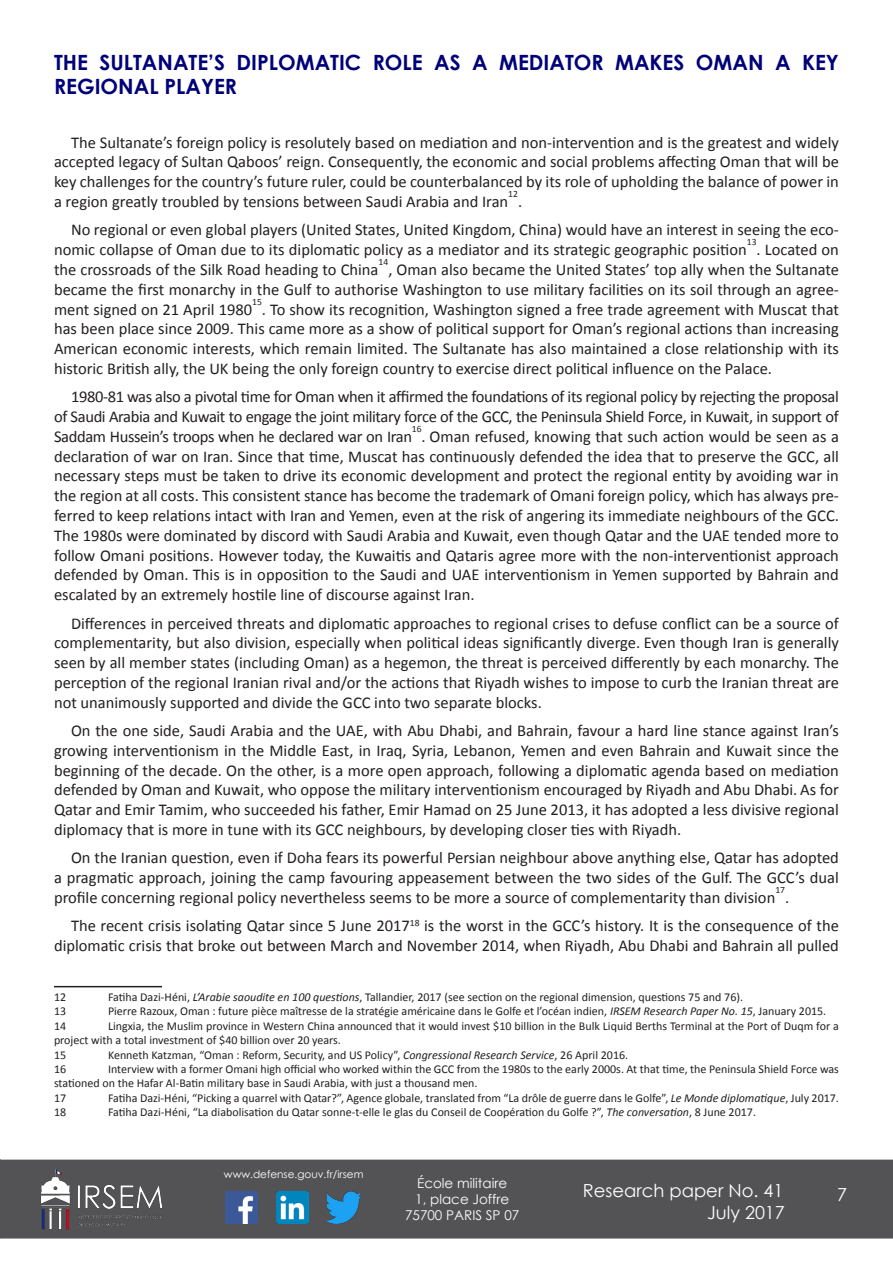
<style>
.page{position:relative;width:893px;height:1263px;background:#fff}
.page>*{position:absolute;margin:0;border:0;box-sizing:border-box;transform-origin:0 0}
.Titre_1{font:700 21px/24px "Century Gothic";color:#000078}
.t1{font:18px/21.6px "Century Gothic";color:#fff;text-align:right}
.Texte_courant{font:16.5px/19.8px "Calibri";color:#231f20;text-align:justify}
.t2{font:13.5px/16.2px "Century Gothic";color:#fff;text-align:center}
.NBP{font:12px/14.4px "Calibri";color:#231f20}
.t3{font:10.5px "Century Gothic";color:#fff}
.Texte_courant-2{font:9.6px "Calibri";color:#231f20}
.s1{font-style:italic}
</style>
<div class="page">
<div style="left:0;top:1159px;width:893px;height:79px;background:#535355"></div>
<img style="left:38px;top:1161px;width:126px;height:76px">
<img style="left:226px;top:1192px;width:31px;height:31px">
<img style="left:277px;top:1192px;width:31px;height:31px">
<img style="left:328px;top:1192px;width:31px;height:31px">
<hr style="left:54px;top:986px;width:108px;height:1px;background:#231f20">
<p class="Titre_1" style="left:54px;top:49px;width:786px">THE SULTANATE’S DIPLOMATIC ROLE AS A MEDIATOR MAKES OMAN A KEY<br>REGIONAL PLAYER</p>
<p class="Texte_courant" style="left:54px;top:132px;width:786px;text-indent:17px">The Sultanate’s foreign policy is resolutely based on mediation and non-intervention and is the greatest and widely accepted legacy of Sultan Qaboos’ reign. Consequently, the economic and social problems affecting Oman that will be key challenges for the country’s future ruler, could be counterbalanced by its role of upholding the balance of power in a region greatly troubled by tensions between Saudi Arabia and Iran</p>
<p class="Texte_courant-2" style="left:508px;top:188px;width:11px">12</p>
<p class="Texte_courant" style="left:518px;top:192px;width:6px">.</p>
<p class="Texte_courant" style="left:54px;top:220px;width:786px;text-indent:17px">No regional or even global players (United States, United Kingdom, China) would have an interest in seeing the eco&shy;nomic collapse of Oman due to its diplomatic policy as a mediator and its strategic geographic position</p>
<p class="Texte_courant-2" style="left:747px;top:236px;width:11px">13</p>
<p class="Texte_courant" style="left:756px;top:240px;width:84px">. Located on</p>
<p class="Texte_courant-2" style="left:379px;top:256px;width:11px">14</p>
<p class="Texte_courant" style="left:54px;top:260px;width:786px;text-indent:334px">, Oman also became the United States’ top ally when the Sultanate became the first monarchy in the Gulf to authorise Washington to use military facilities on its soil through an agree&shy;ment signed on 21 April 1980</p>
<p class="Texte_courant" style="left:54px;top:260px;width:326px">the crossroads of the Silk Road heading to China</p>
<p class="Texte_courant-2" style="left:252px;top:295px;width:11px">15</p>
<p class="Texte_courant" style="left:54px;top:299px;width:786px;text-indent:208px">. To show its recognition, Washington signed a free trade agreement with Muscat that has been place since 2009. This came more as a show of political support for Oman’s regional actions than increasing American economic interests, which remain limited. The Sultanate has also maintained a close relationship with its historic British ally, the UK being the only foreign country to exercise direct political influence on the Palace.</p>
<p class="Texte_courant" style="left:54px;top:387px;width:786px;text-indent:17px">1980-81 was also a pivotal time for Oman when it affirmed the foundations of its regional policy by rejecting the proposal of Saudi Arabia and Kuwait to engage the joint military force of the GCC, the Peninsula Shield Force, in Kuwait, in support of Saddam Hussein’s troops when he declared war on Iran</p>
<p class="Texte_courant-2" style="left:412px;top:423px;width:11px">16</p>
<p class="Texte_courant" style="left:54px;top:426px;width:786px;text-indent:368px">. Oman refused, knowing that such action would be seen as a declaration of war on Iran. Since that time, Muscat has continuously defended the idea that to preserve the GCC, all necessary steps must be taken to drive its economic development and protect the regional entity by avoiding war in the region at all costs. This consistent stance has become the trademark of Omani foreign policy, which has always pre&shy;ferred to keep relations intact with Iran and Yemen, even at the risk of angering its immediate neighbours of the GCC.<br>The 1980s were dominated by discord with Saudi Arabia and Kuwait, even though Qatar and the UAE tended more to follow Omani positions. However today, the Kuwaitis and Qataris agree more with the non-interventionist approach defended by Oman. This is in opposition to the Saudi and UAE interventionism in Yemen supported by Bahrain and escalated by an extremely hostile line of discourse against Iran.</p>
<p class="Texte_courant" style="left:54px;top:613px;width:786px;text-indent:17px">Differences in perceived threats and diplomatic approaches to regional crises to defuse conflict can be a source of complementarity, but also division, especially when political ideas significantly diverge. Even though Iran is generally seen by all member states (including Oman) as a hegemon, the threat is perceived differently by each monarchy. The perception of the regional Iranian rival and/or the actions that Riyadh wishes to impose to curb the Iranian threat are not unanimously supported and divide the GCC into two separate blocks.</p>
<p class="Texte_courant" style="left:54px;top:721px;width:786px;text-indent:17px">On the one side, Saudi Arabia and the UAE, with Abu Dhabi, and Bahrain, favour a hard line stance against Iran’s growing interventionism in the Middle East, in Iraq, Syria, Lebanon, Yemen and even Bahrain and Kuwait since the beginning of the decade. On the other, is a more open approach, following a diplomatic agenda based on mediation defended by Oman and Kuwait, who oppose the military interventionism encouraged by Riyadh and Abu Dhabi. As for Qatar and Emir Tamim, who succeeded his father, Emir Hamad on 25 June 2013, it has adopted a less divisive regional diplomacy that is more in tune with its GCC neighbours, by developing closer ties with Riyadh.</p>
<p class="Texte_courant" style="left:54px;top:848px;width:786px;text-indent:17px">On the Iranian question, even if Doha fears its powerful Persian neighbour above anything else, Qatar has adopted a pragmatic approach, joining the camp favouring appeasement between the two sides of the Gulf. The GCC’s dual profile concerning regional policy nevertheless seems to be more a source of complementarity than division</p>
<p class="Texte_courant-2" style="left:775px;top:884px;width:11px">17</p>
<p class="Texte_courant" style="left:785px;top:888px;width:6px">.</p>
<p class="Texte_courant" style="left:54px;top:916px;width:786px;text-align:right">The recent crisis isolating Qatar since 5 June 2017<sup>18</sup> is the worst in the GCC’s history. It is the consequence of the diplomatic crisis that broke out between March and November 2014, when Riyadh, Abu Dhabi and Bahrain all pulled</p>
<p class="NBP" style="left:54px;top:990px;width:14px">12</p>
<p class="NBP" style="left:108px;top:990px;width:637px">Fatiha Dazi-Héni, <span class="s1">L’Arabie saoudite en 100 questions</span>, Tallandier, 2017 (see section on the regional dimension, questions 75 and 76).</p>
<p class="NBP" style="left:54px;top:1004px;width:14px">13</p>
<p class="NBP" style="left:108px;top:1004px;width:720px">Pierre Razoux, Oman : future pièce maîtresse de la stratégie américaine dans le Golfe et l’océan indien, <span class="s1">IRSEM Research Paper No. 15</span>, January 2015.</p>
<p class="NBP" style="left:54px;top:1019px;width:14px">14</p>
<p class="NBP" style="left:54px;top:1019px;width:786px;text-indent:54px">Lingxia, the Muslim province in Western China announced that it would invest $10 billion in the Bulk Liquid Berths Terminal at the Port of Duqm for a project with a total investment of $40 billion over 20 years.</p>
<p class="NBP" style="left:54px;top:1047px;width:14px">15</p>
<p class="NBP" style="left:108px;top:1047px;width:522px">Kenneth Katzman, “Oman : Reform, Security, and US Policy”, <span class="s1">Congressional Research Service</span>, 26 April 2016.</p>
<p class="NBP" style="left:54px;top:1062px;width:14px">16</p>
<p class="NBP" style="left:54px;top:1062px;width:786px;text-indent:54px">Interview with a former Omani high official who worked within the GCC from the 1980s to the early 2000s. At that time, the Peninsula Shield Force was stationed on the Hafar Al-Batin military base in Saudi Arabia, with just a thousand men.</p>
<p class="NBP" style="left:54px;top:1091px;width:14px">17</p>
<p class="NBP" style="left:108px;top:1091px;width:732px">Fatiha Dazi-Héni, “Picking a quarrel with Qatar?”, Agence globale, translated from “La drôle de guerre dans le Golfe”, <span class="s1">Le Monde diplomatique</span>, July 2017.</p>
<p class="NBP" style="left:54px;top:1105px;width:14px">18</p>
<p class="NBP" style="left:108px;top:1105px;width:649px">Fatiha Dazi-Héni, “La diabolisation du Qatar sonne-t-elle le glas du Conseil de Coopération du Golfe ?”, <span class="s1">The conversation</span>, 8 June 2017.</p>
<p class="t3" style="left:224px;top:1167px;width:141px">www.defense.gouv.fr/irsem</p>
<p class="t2" style="left:405px;top:1175px;width:116px">École militaire<br>1, place Joffre<br>75700 PARIS SP 07</p>
<p class="t1" style="left:583px;top:1180px;width:204px">Research paper No. 41<br>July 2017</p>
<p class="t1" style="left:837px;top:1183px;width:11px">7</p>
</div>
